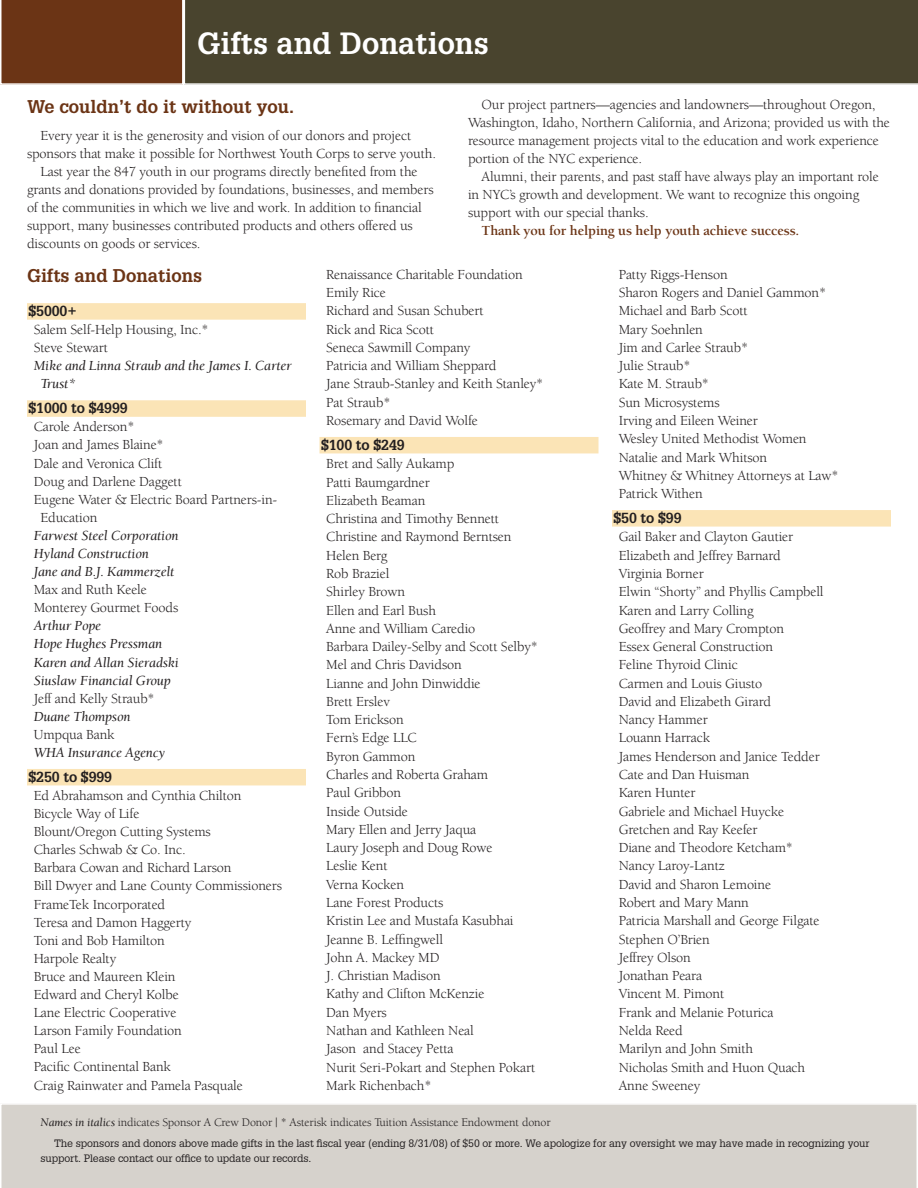
<style>
.page{position:relative;width:918px;height:1188px;background:#fff}
.page>*{position:absolute;margin:0;border:0;box-sizing:border-box;transform-origin:0 0}
.t1{font:700 30px "Glypha";color:#fff}
.t2{font:700 18px "Glypha";color:#6b3415}
.t3{font:14.25px/18.3px "Berkeley";letter-spacing:-.01em;color:#231f20}
.t4{font:italic 14.25px/18.1px "Berkeley";letter-spacing:-.01em;color:#231f20}
.t5{font:700 14.25px "Glypha";letter-spacing:-.01em;color:#231f20}
.t6{font:700 14.25px "Berkeley";letter-spacing:-.01em;color:#6b3415}
.t7{font:12px "Berkeley";letter-spacing:-.01em;color:#231f20}
.t8{font:10.5px/15px "Glypha";letter-spacing:-.01em;color:#231f20}
.s1{font-style:italic}
</style>
<div class="page">
<div style="left:0;top:0;width:183px;height:85px;background:#6b3415"></div>
<div style="left:184px;top:0;width:734px;height:85px;background:#49442e"></div>
<div style="left:1px;top:1104px;width:916px;height:84px;background:#d6d2cc"></div>
<div style="left:27px;top:303px;width:279px;height:17px;background:#fbe4b6"></div>
<div style="left:27px;top:400px;width:279px;height:17px;background:#fbe4b6"></div>
<div style="left:27px;top:769px;width:279px;height:16px;background:#fbe4b6"></div>
<div style="left:320px;top:437px;width:278px;height:16px;background:#fbe4b6"></div>
<div style="left:612px;top:510px;width:279px;height:17px;background:#fbe4b6"></div>
<h1 class="t1" style="left:197px;top:25px;width:293px">Gifts and Donations</h1>
<p class="t2" style="left:27px;top:95px;width:269px">We couldn’t do it without you.</p>
<p class="t3" style="left:40px;top:126px;width:372px">Every year it is the generosity and vision of our donors and project</p>
<p class="t3" style="left:27px;top:144px;width:411px">sponsors that make it possible for Northwest Youth Corps to serve youth.</p>
<p class="t3" style="left:40px;top:162px;width:379px">Last year the 847 youth in our programs directly benefited from the</p>
<p class="t3" style="left:27px;top:180px;width:408px">grants and donations provided by foundations, businesses, and members</p>
<p class="t3" style="left:27px;top:198px;width:396px">of the communities in which we live and work. In addition to financial</p>
<p class="t3" style="left:27px;top:216px;width:387px">support, many businesses contributed products and others offered us</p>
<p class="t3" style="left:27px;top:234px;width:175px">discounts on goods or services.</p>
<p class="t3" style="left:468px;top:96px;width:424px;text-indent:13px">Our project partners—agencies and landowners—throughout Oregon, Washington, Idaho, Northern California, and Arizona; provided us with the resource management projects vital to the education and work experience portion of the NYC experience.</p>
<p class="t3" style="left:468px;top:168px;width:412px;text-indent:13px">Alumni, their parents, and past staff have always play an important role in NYC’s growth and development. We want to recognize this ongoing support with our special thanks.</p>
<p class="t6" style="left:482px;top:223px;width:319px">Thank you for helping us help youth achieve success.</p>
<p class="t2" style="left:27px;top:265px;width:177px">Gifts and Donations</p>
<p class="t5" style="left:28px;top:302px;width:50px">$5000+</p>
<p class="t3" style="left:34px;top:321px;width:176px">Salem Self-Help Housing, Inc.*<br>Steve Stewart</p>
<p class="t4" style="left:40px;top:357px;width:253px;text-indent:-7px">Mike and Linna Straub and the James I. Carter<br>Trust*</p>
<p class="t5" style="left:28px;top:399px;width:101px">$1000 to $4999</p>
<p class="t3" style="left:34px;top:418px;width:102px">Carole Anderson*</p>
<p class="t3" style="left:34px;top:436px;width:131px">Joan and James Blaine*</p>
<p class="t3" style="left:34px;top:454px;width:130px">Dale and Veronica Clift</p>
<p class="t3" style="left:34px;top:472px;width:150px">Doug and Darlene Daggett</p>
<p class="t3" style="left:34px;top:490px;width:245px">Eugene Water &amp; Electric Board Partners-in-</p>
<p class="t3" style="left:40px;top:508px;width:58px">Education</p>
<p class="t4" style="left:34px;top:527px;width:146px">Farwest Steel Corporation<br>Hyland Construction<br>Jane and B.J. Kammerzelt</p>
<p class="t3" style="left:34px;top:581px;width:146px">Max and Ruth Keele<br>Monterey Gourmet Foods</p>
<p class="t4" style="left:34px;top:617px;width:147px">Arthur Pope<br>Hope Hughes Pressman<br>Karen and Allan Sieradski<br>Siuslaw Financial Group</p>
<p class="t3" style="left:34px;top:689px;width:123px">Jeff and Kelly Straub*</p>
<p class="t4" style="left:34px;top:708px;width:98px">Duane Thompson</p>
<p class="t3" style="left:34px;top:726px;width:82px">Umpqua Bank</p>
<p class="t4" style="left:34px;top:744px;width:133px">WHA Insurance Agency</p>
<p class="t5" style="left:28px;top:768px;width:85px">$250 to $999</p>
<p class="t3" style="left:34px;top:787px;width:250px">Ed Abrahamson and Cynthia Chilton<br>Bicycle Way of Life<br>Blount/Oregon Cutting Systems<br>Charles Schwab &amp; Co. Inc.<br>Barbara Cowan and Richard Larson<br>Bill Dwyer and Lane County Commissioners<br>FrameTek Incorporated<br>Teresa and Damon Haggerty<br>Toni and Bob Hamilton<br>Harpole Realty<br>Bruce and Maureen Klein<br>Edward and Cheryl Kolbe<br>Lane Electric Cooperative<br>Larson Family Foundation<br>Paul Lee<br>Pacific Continental Bank<br>Craig Rainwater and Pamela Pasquale</p>
<p class="t3" style="left:326px;top:265px;width:219px">Renaissance Charitable Foundation<br>Emily Rice<br>Richard and Susan Schubert<br>Rick and Rica Scott<br>Seneca Sawmill Company<br>Patricia and William Sheppard<br>Jane Straub-Stanley and Keith Stanley*<br>Pat Straub*<br>Rosemary and David Wolfe</p>
<p class="t5" style="left:321px;top:436px;width:85px">$100 to $249</p>
<p class="t3" style="left:326px;top:455px;width:213px">Bret and Sally Aukamp<br>Patti Baumgardner<br>Elizabeth Beaman<br>Christina and Timothy Bennett<br>Christine and Raymond Berntsen<br>Helen Berg<br>Rob Braziel<br>Shirley Brown<br>Ellen and Earl Bush<br>Anne and William Caredio<br>Barbara Dailey-Selby and Scott Selby*<br>Mel and Chris Davidson<br>Lianne and John Dinwiddie<br>Brett Erslev<br>Tom Erickson<br>Fern’s Edge LLC<br>Byron Gammon<br>Charles and Roberta Graham<br>Paul Gribbon<br>Inside Outside<br>Mary Ellen and Jerry Jaqua<br>Laury Joseph and Doug Rowe<br>Leslie Kent<br>Verna Kocken<br>Lane Forest Products<br>Kristin Lee and Mustafa Kasubhai<br>Jeanne B. Leffingwell<br>John A. Mackey MD<br>J. Christian Madison<br>Kathy and Clifton McKenzie<br>Dan Myers<br>Nathan and Kathleen Neal<br>Jason and Stacey Petta<br>Nurit Seri-Pokart and Stephen Pokart<br>Mark Richenbach*</p>
<p class="t3" style="left:619px;top:265px;width:221px">Patty Riggs-Henson<br>Sharon Rogers and Daniel Gammon*<br>Michael and Barb Scott<br>Mary Soehnlen<br>Jim and Carlee Straub*<br>Julie Straub*<br>Kate M. Straub*<br>Sun Microsystems<br>Irving and Eileen Weiner<br>Wesley United Methodist Women<br>Natalie and Mark Whitson<br>Whitney &amp; Whitney Attorneys at Law*<br>Patrick Withen</p>
<p class="t5" style="left:614px;top:509px;width:70px">$50 to $99</p>
<p class="t3" style="left:619px;top:528px;width:206px">Gail Baker and Clayton Gautier<br>Elizabeth and Jeffrey Barnard<br>Virginia Borner<br>Elwin “Shorty” and Phyllis Campbell<br>Karen and Larry Colling<br>Geoffrey and Mary Crompton<br>Essex General Construction<br>Feline Thyroid Clinic<br>Carmen and Louis Giusto<br>David and Elizabeth Girard<br>Nancy Hammer<br>Louann Harrack<br>James Henderson and Janice Tedder<br>Cate and Dan Huisman<br>Karen Hunter<br>Gabriele and Michael Huycke<br>Gretchen and Ray Keefer<br>Diane and Theodore Ketcham*<br>Nancy Laroy-Lantz<br>David and Sharon Lemoine<br>Robert and Mary Mann<br>Patricia Marshall and George Filgate<br>Stephen O’Brien<br>Jeffrey Olson<br>Jonathan Peara<br>Vincent M. Pimont<br>Frank and Melanie Poturica<br>Nelda Reed<br>Marilyn and John Smith<br>Nicholas Smith and Huon Quach<br>Anne Sweeney</p>
<p class="t7" style="left:40px;top:1115px;width:512px"><span class="s1">Names in italics</span> indicates Sponsor A Crew Donor | * Asterisk indicates Tuition Assistance Endowment donor</p>
<p class="t8" style="left:40px;top:1136px;width:831px;text-indent:14px">The sponsors and donors above made gifts in the last fiscal year (ending 8/31/08) of $50 or more. We apologize for any oversight we may have made in recognizing your support. Please contact our office to update our records.</p>
</div>
